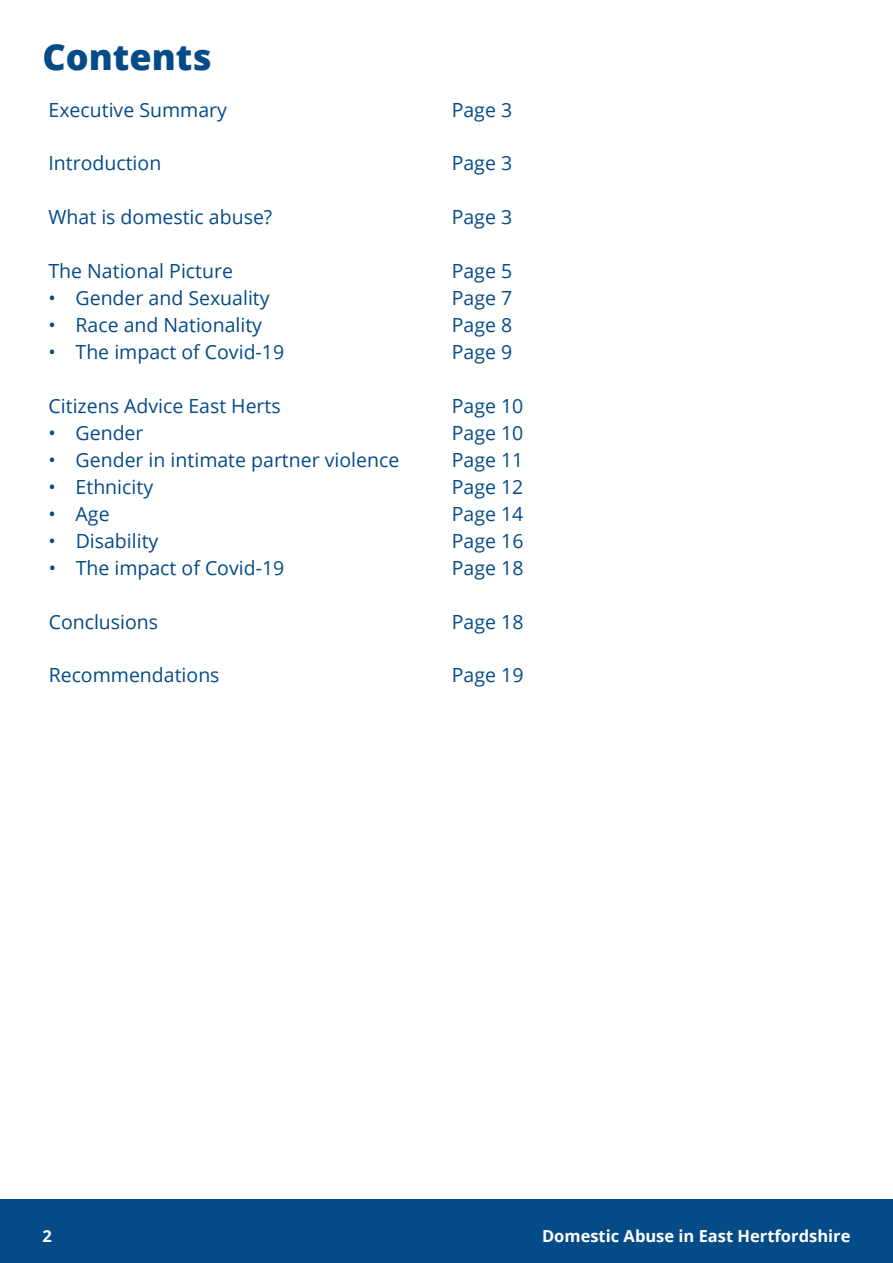
<style>
.page{position:relative;width:893px;height:1263px;background:#fff}
.page>*{position:absolute;margin:0;border:0;box-sizing:border-box;transform-origin:0 0}
.t1{font:800 36px "Open Sans";color:#044b88}
.t2{font:19.5px "Open Sans";color:#044b88}
.t3{font:700 16.5px "Open Sans";color:#fff}
</style>
<div class="page">
<div style="left:0;top:1199px;width:893px;height:64px;background:#044b88"></div>
<h1 class="t1" style="left:43px;top:30px;width:171px">Contents</h1>
<p class="t2" style="left:49px;top:96px;width:180px">Executive Summary</p>
<p class="t2" style="left:452px;top:96px;width:62px">Page 3</p>
<p class="t2" style="left:49px;top:150px;width:114px">Introduction</p>
<p class="t2" style="left:452px;top:150px;width:62px">Page 3</p>
<p class="t2" style="left:49px;top:204px;width:225px">What is domestic abuse?</p>
<p class="t2" style="left:452px;top:204px;width:62px">Page 3</p>
<p class="t2" style="left:49px;top:258px;width:186px">The National Picture</p>
<p class="t2" style="left:452px;top:258px;width:62px">Page 5</p>
<p class="t2" style="left:49px;top:285px;width:223px">• Gender and Sexuality</p>
<p class="t2" style="left:452px;top:285px;width:62px">Page 7</p>
<p class="t2" style="left:49px;top:312px;width:215px">• Race and Nationality</p>
<p class="t2" style="left:452px;top:312px;width:62px">Page 8</p>
<p class="t2" style="left:49px;top:339px;width:237px">• The impact of Covid-19</p>
<p class="t2" style="left:452px;top:339px;width:62px">Page 9</p>
<p class="t2" style="left:49px;top:393px;width:234px">Citizens Advice East Herts</p>
<p class="t2" style="left:452px;top:393px;width:73px">Page 10</p>
<p class="t2" style="left:49px;top:419px;width:96px">• Gender</p>
<p class="t2" style="left:452px;top:419px;width:73px">Page 10</p>
<p class="t2" style="left:49px;top:446px;width:352px">• Gender in intimate partner violence</p>
<p class="t2" style="left:452px;top:446px;width:73px">Page 11</p>
<p class="t2" style="left:49px;top:473px;width:106px">• Ethnicity</p>
<p class="t2" style="left:452px;top:473px;width:73px">Page 12</p>
<p class="t2" style="left:49px;top:500px;width:62px">• Age</p>
<p class="t2" style="left:452px;top:500px;width:73px">Page 14</p>
<p class="t2" style="left:49px;top:527px;width:111px">• Disability</p>
<p class="t2" style="left:452px;top:527px;width:73px">Page 16</p>
<p class="t2" style="left:49px;top:554px;width:237px">• The impact of Covid-19</p>
<p class="t2" style="left:452px;top:554px;width:73px">Page 18</p>
<p class="t2" style="left:49px;top:608px;width:111px">Conclusions</p>
<p class="t2" style="left:452px;top:608px;width:73px">Page 18</p>
<p class="t2" style="left:49px;top:662px;width:172px">Recommendations</p>
<p class="t2" style="left:452px;top:662px;width:73px">Page 19</p>
<p class="t3" style="left:43px;top:1224px;width:11px">2</p>
<p class="t3" style="left:542px;top:1224px;width:310px">Domestic Abuse in East Hertfordshire</p>
</div>
